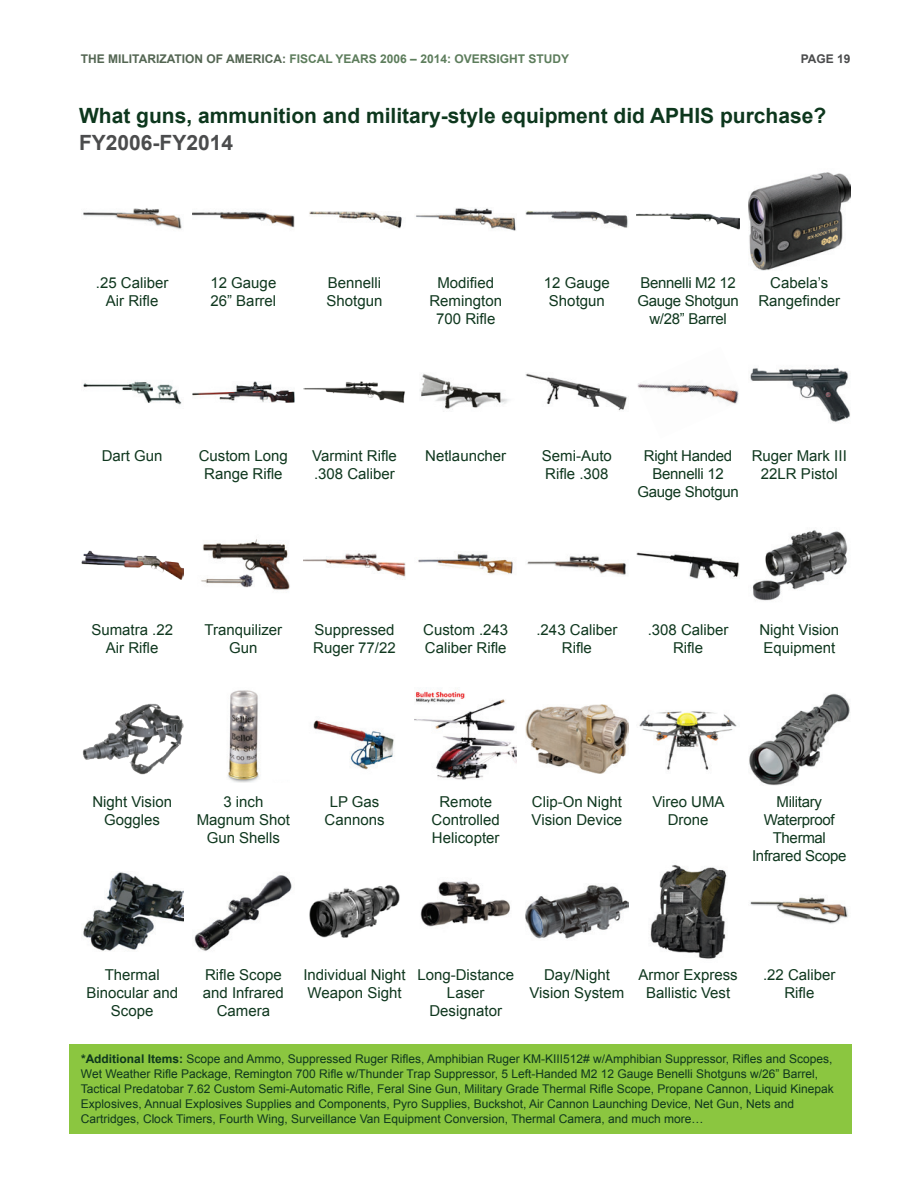
<style>
.page{position:relative;width:918px;height:1188px;background:#fff}
.page>*{position:absolute;margin:0;border:0;box-sizing:border-box;transform-origin:0 0}
.t1{font:700 21px "Arial";color:#0d371d}
.t2{font:700 21px "Arial";color:#4b4c4d}
.t3{font:15px/18px "Arial";color:#0f371e;text-align:center}
.t4{font:15px/18px "Arial";letter-spacing:-.02em;color:#0f371e;text-align:center}
.t5{font:12px/15px "Arial";color:#0f371e}
.t6{font:700 12px "Arial";color:#5d7d5c}
.t7{font:700 12px "Arial";color:#4b4c4d}
.s1{color:#546653}
.s2{font-weight:700;color:#0d371d}
</style>
<div class="page">
<img style="left:83px;top:208px;width:99px;height:22px">
<img style="left:83px;top:381px;width:99px;height:24px">
<img style="left:81px;top:551px;width:102px;height:28px">
<img style="left:82px;top:703px;width:101px;height:72px">
<img style="left:83px;top:872px;width:100px;height:79px">
<img style="left:192px;top:211px;width:103px;height:17px">
<img style="left:192px;top:382px;width:103px;height:21px">
<img style="left:201px;top:539px;width:89px;height:52px">
<img style="left:227px;top:690px;width:32px;height:93px">
<img style="left:194px;top:875px;width:98px;height:76px">
<img style="left:309px;top:211px;width:93px;height:18px">
<img style="left:303px;top:381px;width:102px;height:22px">
<img style="left:303px;top:553px;width:103px;height:24px">
<img style="left:313px;top:720px;width:81px;height:50px">
<img style="left:309px;top:885px;width:91px;height:53px">
<img style="left:416px;top:208px;width:100px;height:23px">
<img style="left:420px;top:373px;width:89px;height:39px">
<img style="left:418px;top:554px;width:95px;height:20px">
<img style="left:415px;top:691px;width:102px;height:89px">
<img style="left:420px;top:881px;width:90px;height:46px">
<img style="left:526px;top:211px;width:102px;height:17px">
<img style="left:526px;top:373px;width:101px;height:38px">
<img style="left:527px;top:555px;width:100px;height:20px">
<img style="left:526px;top:704px;width:102px;height:70px">
<img style="left:526px;top:885px;width:102px;height:54px">
<img style="left:637px;top:213px;width:102px;height:17px">
<img style="left:637px;top:383px;width:102px;height:21px">
<img style="left:637px;top:552px;width:102px;height:26px">
<img style="left:639px;top:711px;width:98px;height:59px">
<img style="left:650px;top:864px;width:77px;height:95px">
<img style="left:748px;top:172px;width:102px;height:99px">
<img style="left:750px;top:367px;width:100px;height:55px">
<img style="left:752px;top:530px;width:96px;height:71px">
<img style="left:749px;top:693px;width:101px;height:93px">
<img style="left:750px;top:897px;width:99px;height:27px">
<div style="left:69px;top:1044px;width:783px;height:90px;background:#8bc640"></div>
<p class="t6" style="left:81px;top:51px;width:490px"><span class="s1">THE MILITARIZATION OF AMERICA:</span> FISCAL YEARS 2006 – 2014: OVERSIGHT STUDY</p>
<p class="t7" style="left:801px;top:51px;width:51px">PAGE 19</p>
<h1 class="t1" style="left:79px;top:102px;width:749px">What guns, ammunition and military-style equipment did APHIS purchase?</h1>
<h1 class="t2" style="left:79px;top:129px;width:156px">FY2006-FY2014</h1>
<p class="t3" style="left:96px;top:274px;width:74px">.25 Caliber<br>Air Rifle</p>
<p class="t3" style="left:210px;top:274px;width:67px;text-align:left">12 Gauge<br>26” Barrel</p>
<p class="t3" style="left:327px;top:274px;width:57px;text-align:left">Bennelli<br>Shotgun</p>
<p class="t3" style="left:429px;top:274px;width:74px">Modified<br>Remington<br>700 Rifle</p>
<p class="t3" style="left:544px;top:274px;width:67px">12 Gauge<br>Shotgun</p>
<p class="t4" style="left:637px;top:274px;width:103px">Bennelli M2 12<br>Gauge Shotgun w/28” Barrel</p>
<p class="t3" style="left:758px;top:274px;width:83px">Cabela’s<br>Rangefinder</p>
<p class="t3" style="left:102px;top:447px;width:62px">Dart Gun</p>
<p class="t3" style="left:199px;top:447px;width:91px">Custom Long<br>Range Rifle</p>
<p class="t3" style="left:312px;top:447px;width:86px;text-align:left">Varmint Rifle .308 Caliber</p>
<p class="t3" style="left:425px;top:447px;width:82px">Netlauncher</p>
<p class="t3" style="left:542px;top:447px;width:72px;text-align:left">Semi-Auto<br>Rifle .308</p>
<p class="t4" style="left:637px;top:447px;width:103px">Right Handed<br>Bennelli 12<br>Gauge Shotgun</p>
<p class="t3" style="left:752px;top:447px;width:97px">Ruger Mark III<br>22LR Pistol</p>
<p class="t3" style="left:91px;top:621px;width:83px">Sumatra .22<br>Air Rifle</p>
<p class="t3" style="left:204px;top:621px;width:79px">Tranquilizer<br>Gun</p>
<p class="t3" style="left:313px;top:621px;width:84px;text-align:left">Suppressed<br>Ruger 77/22</p>
<p class="t3" style="left:423px;top:621px;width:87px;text-align:left">Custom .243<br>Caliber Rifle</p>
<p class="t3" style="left:536px;top:621px;width:82px">.243 Caliber<br>Rifle</p>
<p class="t3" style="left:648px;top:621px;width:82px">.308 Caliber<br>Rifle</p>
<p class="t3" style="left:759px;top:621px;width:81px;text-align:left">Night Vision<br>Equipment</p>
<p class="t3" style="left:92px;top:793px;width:81px">Night Vision<br>Goggles</p>
<p class="t3" style="left:197px;top:793px;width:95px">3 inch<br>Magnum Shot<br>Gun Shells</p>
<p class="t3" style="left:325px;top:793px;width:62px">LP Gas<br>Cannons</p>
<p class="t3" style="left:432px;top:793px;width:70px">Remote<br>Controlled<br>Helicopter</p>
<p class="t3" style="left:532px;top:793px;width:92px;text-align:left">Clip-On Night<br>Vision Device</p>
<p class="t3" style="left:652px;top:793px;width:74px">Vireo UMA<br>Drone</p>
<p class="t4" style="left:752px;top:793px;width:96px">Military<br>Waterproof<br>Thermal<br>Infrared Scope</p>
<p class="t3" style="left:86px;top:966px;width:93px">Thermal<br>Binocular and<br>Scope</p>
<p class="t3" style="left:203px;top:966px;width:82px">Rifle Scope and Infrared<br>Camera</p>
<p class="t3" style="left:303px;top:966px;width:104px;text-align:left">Individual Night<br>Weapon Sight</p>
<p class="t3" style="left:417px;top:966px;width:98px">Long-Distance<br>Laser<br>Designator</p>
<p class="t3" style="left:530px;top:966px;width:96px">Day/Night<br>Vision System</p>
<p class="t3" style="left:639px;top:966px;width:101px">Armor Express<br>Ballistic Vest</p>
<p class="t3" style="left:763px;top:966px;width:74px">.22 Caliber<br>Rifle</p>
<p class="t5" style="left:81px;top:1052px;width:754px"><span class="s2">*Additional Items:</span> Scope and Ammo, Suppressed Ruger Rifles, Amphibian Ruger KM-KIII512# w/Amphibian Suppressor, Rifles and Scopes, Wet Weather Rifle Package, Remington 700 Rifle w/Thunder Trap Suppressor, 5 Left-Handed M2 12 Gauge Benelli Shotguns w/26” Barrel, Tactical Predatobar 7.62 Custom Semi-Automatic Rifle, Feral Sine Gun, Military Grade Thermal Rifle Scope, Propane Cannon, Liquid Kinepak Explosives, Annual Explosives Supplies and Components, Pyro Supplies, Buckshot, Air Cannon Launching Device, Net Gun, Nets and Cartridges, Clock Timers, Fourth Wing, Surveillance Van Equipment Conversion, Thermal Camera, and much more…</p>
</div>
